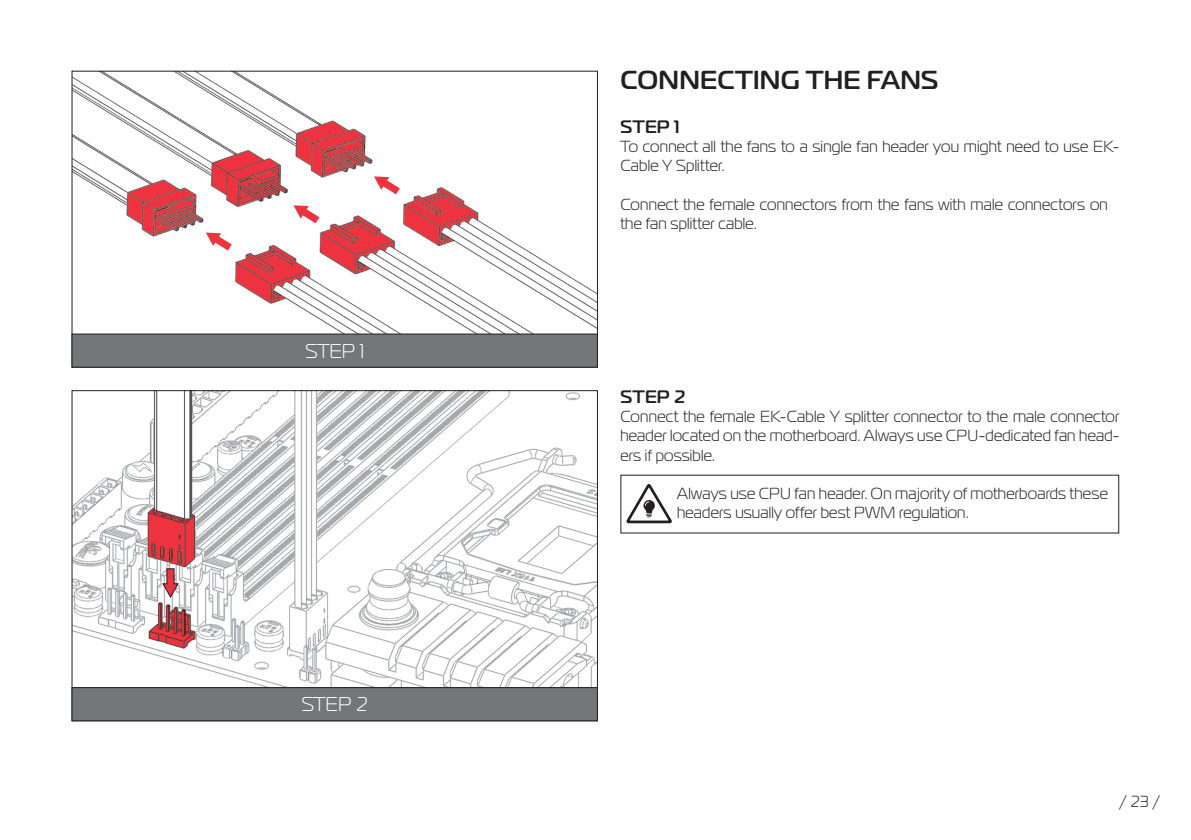
<style>
.page{position:relative;width:1191px;height:840px;background:#fff}
.page>*{position:absolute;margin:0;border:0;box-sizing:border-box;transform-origin:0 0}
.t1{font:700 26px "Magistral";letter-spacing:.01em;color:#231f20}
.t2{font:20px "Magistral";color:#fff}
.t3{font:700 18px "Magistral";letter-spacing:.025em;color:#231f20}
.t4{font:16px/19.2px "Magistral";letter-spacing:.015em;color:#231f20}
</style>
<div class="page">
<svg style="left:626px;top:484px;width:46px;height:39px"></svg>
<img style="left:74px;top:73px;width:521px;height:260px">
<img style="left:74px;top:392px;width:521px;height:295px">
<div style="left:72px;top:334px;width:525px;height:33px;background:#757679"></div>
<div style="left:72px;top:333px;width:525px;height:34px;border:1px solid #231f20"></div>
<div style="left:72px;top:687px;width:525px;height:33px;background:#757679"></div>
<div style="left:72px;top:687px;width:525px;height:33px;border:1px solid #231f20"></div>
<svg style="left:206px;top:232px;width:26px;height:18px"></svg>
<svg style="left:374px;top:176px;width:26px;height:18px"></svg>
<svg style="left:293px;top:205px;width:26px;height:18px"></svg>
<svg style="left:161px;top:567px;width:19px;height:31px"></svg>
<p class="t2" style="left:305px;top:338px;width:60px">STEP 1</p>
<p class="t2" style="left:301px;top:691px;width:68px">STEP 2</p>
<h1 class="t1" style="left:620px;top:63px;width:319px">CONNECTING THE FANS</h1>
<p class="t3" style="left:620px;top:115px;width:61px">STEP 1</p>
<p class="t4" style="left:620px;top:136px;width:500px">To connect all the fans to a single fan header you might need to use EK-<br>Cable Y Splitter.</p>
<p class="t4" style="left:620px;top:194px;width:489px">Connect the female connectors from the fans with male connectors on the fan splitter cable.</p>
<p class="t3" style="left:620px;top:385px;width:67px">STEP 2</p>
<p class="t4" style="left:620px;top:406px;width:500px;text-align:justify">Connect the female EK-Cable Y splitter connector to the male connector header located on the motherboard. Always use CPU-dedicated fan head&shy;ers if possible.</p>
<p class="t4" style="left:677px;top:483px;width:432px">Always use CPU fan header. On majority of motherboards these headers usually offer best PWM regulation.</p>
<p class="t4" style="left:1119px;top:791px;width:42px">/ 23 /</p>
</div>
